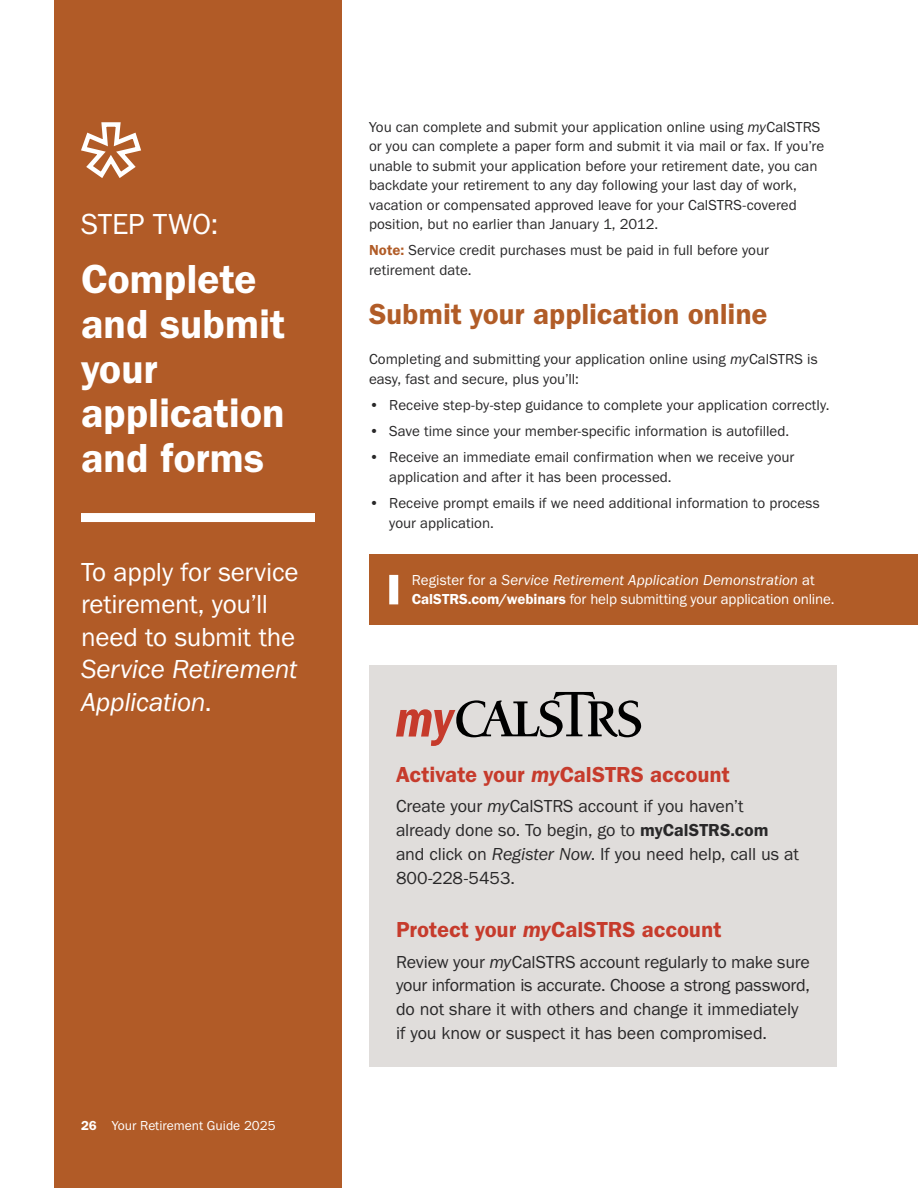
<style>
.page{position:relative;width:918px;height:1188px;background:#fff}
.page>*{position:absolute;margin:0;border:0;box-sizing:border-box;transform-origin:0 0}
.t1{font:42px/45px "Franklin Gothic URW Dem";letter-spacing:-.005em;color:#fff}
.t2{font:30px "Franklin Gothic URW Dem";letter-spacing:-.005em;color:#b15c27}
.t3{font:30px "Franklin Gothic URW Boo";letter-spacing:-.01em;color:#fff}
.t4{font:27px/32.5px "Franklin Gothic URW Boo";letter-spacing:-.01em;color:#fff}
.t5{font:22.5px "Franklin Gothic URW Dem";letter-spacing:-.005em;color:#c63b2c}
.t6{font:18px/24px "Franklin Gothic URW Boo";letter-spacing:-.01em;color:#292829}
.t7{font:15px/19.5px "Franklin Gothic URW Boo";color:#292829}
.t8{font:15px/19.5px "Franklin Gothic URW Boo";letter-spacing:-.01em;color:#fff}
.t9{font:13.5px "Franklin Gothic URW Boo";color:#fff}
.s1{font-family:"Franklin Gothic URW Boo Ita"}
.s2{font-family:"Franklin Gothic URW Dem"}
.s3{font-family:"Franklin Gothic URW Dem";color:#b15c27}
.s4{font-family:"Franklin Gothic URW Dem Ita"}
</style>
<div class="page">
<div style="left:54px;top:0;width:288px;height:1188px;background:#b15b27"></div>
<div style="left:369px;top:665px;width:468px;height:401px;background:#e0dddb"></div>
<svg style="left:81px;top:122px;width:60px;height:56px"></svg>
<div style="left:81px;top:513px;width:234px;height:9px;background:#fff"></div>
<div style="left:369px;top:555px;width:549px;height:70px;background:#b15c27"></div>
<svg style="left:396px;top:692px;width:245px;height:54px"></svg>
<div style="left:389px;top:575px;width:9px;height:29px;background:#fff"></div>
<h2 class="t3" style="left:81px;top:205px;width:139px">STEP TWO:</h2>
<h2 class="t1" style="left:81px;top:255px;width:206px">Complete and submit your application and forms</h2>
<p class="t4" style="left:81px;top:555px;width:219px">To apply for service retirement, you’ll need to submit the<br><span class="s1">Service Retirement<br>Application</span>.</p>
<p class="t9" style="left:81px;top:1117px;width:196px"><span class="s2">26</span> Your Retirement Guide 2025</p>
<p class="t7" style="left:369px;top:116px;width:457px">You can complete and submit your application online using <span class="s1">my</span>CalSTRS or you can complete a paper form and submit it via mail or fax. If you’re unable to submit your application before your retirement date, you can backdate your retirement to any day following your last day of work, vacation or compensated approved leave for your CalSTRS-covered position, but no earlier than January 1, 2012.</p>
<p class="t7" style="left:369px;top:240px;width:402px"><span class="s3">Note:</span> Service credit purchases must be paid in full before your retirement date.</p>
<h3 class="t2" style="left:369px;top:296px;width:400px">Submit your application online</h3>
<p class="t7" style="left:369px;top:349px;width:450px">Completing and submitting your application online using <span class="s1">my</span>CalSTRS is easy, fast and secure, plus you’ll:</p>
<p class="t7" style="left:369px;top:395px;width:462px">• Receive step-by-step guidance to complete your application correctly.</p>
<p class="t7" style="left:369px;top:421px;width:422px">• Save time since your member-specific information is autofilled.</p>
<p class="t7" style="left:389px;top:447px;width:407px;text-indent:-20px">• Receive an immediate email confirmation when we receive your application and after it has been processed.</p>
<p class="t7" style="left:389px;top:493px;width:432px;text-indent:-20px">• Receive prompt emails if we need additional information to process your application.</p>
<p class="t8" style="left:412px;top:570px;width:424px">Register for a <span class="s1">Service Retirement Application Demonstration</span> at<br><span class="s2">CalSTRS.com/webinars</span> for help submitting your application online.</p>
<h2 class="t5" style="left:396px;top:760px;width:335px">Activate your <span class="s4">my</span>CalSTRS account</h2>
<p class="t6" style="left:396px;top:794px;width:405px">Create your <span class="s1">my</span>CalSTRS account if you haven’t already done so. To begin, go to <span class="s2">myCalSTRS.com </span>and click on <span class="s1">Register Now</span>. If you need help, call us at 800-228-5453.</p>
<h3 class="t5" style="left:396px;top:915px;width:327px">Protect your <span class="s4">my</span>CalSTRS account</h3>
<p class="t6" style="left:396px;top:949px;width:416px">Review your <span class="s1">my</span>CalSTRS account regularly to make sure your information is accurate. Choose a strong password, do not share it with others and change it immediately if you know or suspect it has been compromised.</p>
</div>
